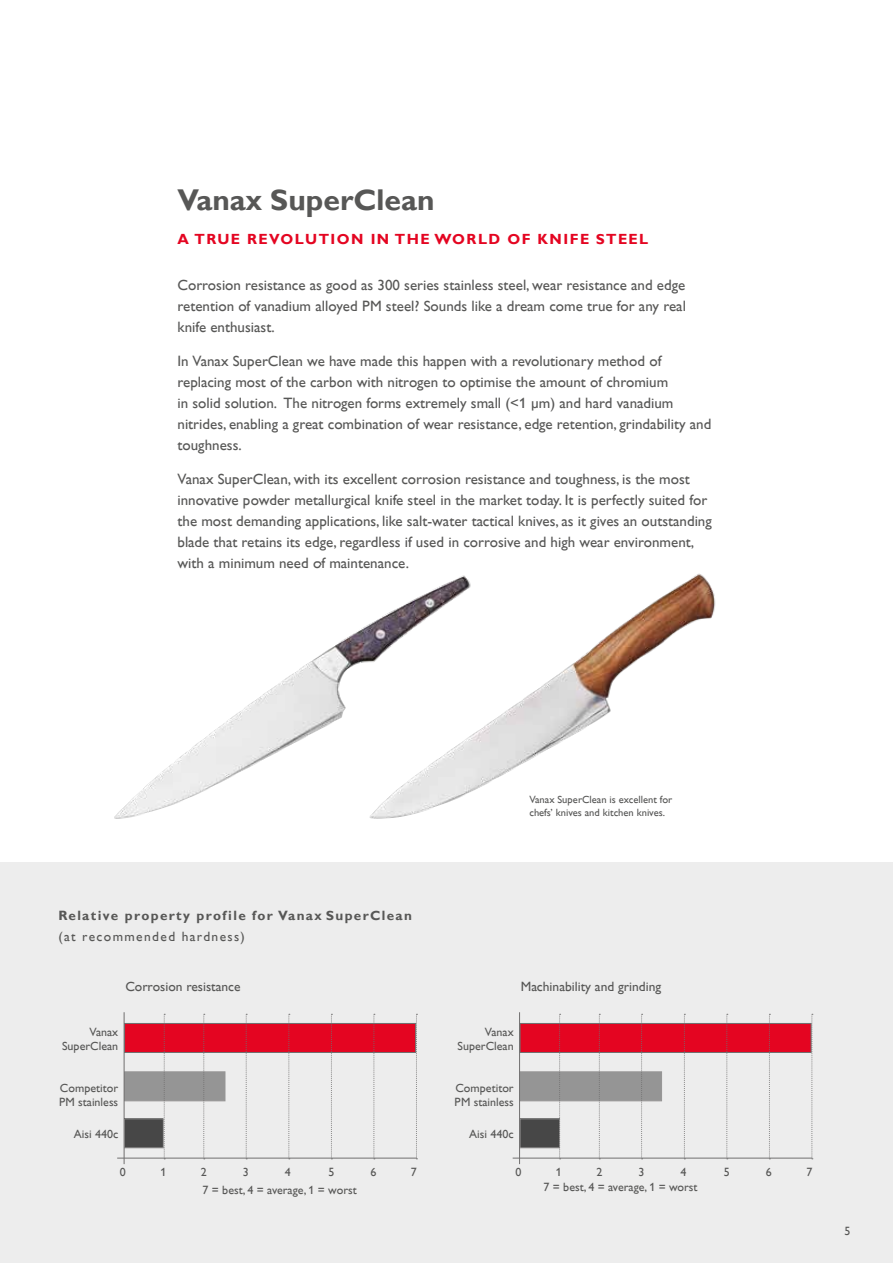
<style>
.page{position:relative;width:893px;height:1263px;background:#fff}
.page>*{position:absolute;margin:0;border:0;box-sizing:border-box;transform-origin:0 0}
.t1{font:700 30px "Assab Gill";color:#575756}
.t2{font:15px/21px "Assab Gill";color:#575756}
.t3{font:700 14.7px "Assab Gill";letter-spacing:.1em;color:#e40521}
.t4{font:13.5px "Assab Gill";color:#575756}
.t5{font:700 13.5px "Assab Gill";letter-spacing:.1em;color:#575756}
.t6{font:13.5px "Assab Gill";letter-spacing:.1em;color:#575756}
.t7{font:12px/14.4px "Assab Gill";color:#575756;text-align:right}
.t8{font:10.5px/12.6px "Assab Gill";color:#575756}
</style>
<div class="page">
<div style="left:0;top:863px;width:893px;height:400px;background:#ededed"></div>
<hr style="left:117px;top:1158px;width:300px;height:1px;background:#706f6f">
<div style="left:124px;top:1071px;width:101px;height:30px;background:#959595;border:1px solid #706f6f"></div>
<div style="left:124px;top:1023px;width:292px;height:30px;background:#e40521;border:1px solid #706f6f"></div>
<svg style="left:203px;top:1014px;width:2px;height:145px"></svg>
<svg style="left:288px;top:1014px;width:2px;height:145px"></svg>
<svg style="left:373px;top:1014px;width:2px;height:145px"></svg>
<svg style="left:164px;top:1014px;width:1px;height:145px"></svg>
<svg style="left:246px;top:1014px;width:1px;height:145px"></svg>
<svg style="left:331px;top:1014px;width:1px;height:145px"></svg>
<svg style="left:416px;top:1014px;width:1px;height:145px"></svg>
<hr style="left:124px;top:1012px;width:1px;height:152px;background:#706f6f">
<div style="left:124px;top:1119px;width:39px;height:29px;background:#474747"></div>
<div style="left:124px;top:1118px;width:40px;height:30px;border:1px solid #706f6f"></div>
<hr style="left:513px;top:1158px;width:299px;height:1px;background:#706f6f">
<div style="left:520px;top:1071px;width:142px;height:30px;background:#959595;border:1px solid #706f6f"></div>
<div style="left:520px;top:1119px;width:39px;height:29px;background:#474747"></div>
<div style="left:520px;top:1118px;width:40px;height:30px;border:1px solid #706f6f"></div>
<div style="left:520px;top:1023px;width:291px;height:30px;background:#e40521;border:1px solid #706f6f"></div>
<svg style="left:599px;top:1014px;width:1px;height:145px"></svg>
<svg style="left:684px;top:1014px;width:1px;height:145px"></svg>
<svg style="left:769px;top:1014px;width:1px;height:145px"></svg>
<svg style="left:559px;top:1014px;width:2px;height:145px"></svg>
<svg style="left:641px;top:1014px;width:2px;height:145px"></svg>
<svg style="left:726px;top:1014px;width:2px;height:145px"></svg>
<svg style="left:811px;top:1014px;width:2px;height:145px"></svg>
<hr style="left:519px;top:1012px;width:1px;height:152px;background:#706f6f">
<img style="left:518px;top:573px;width:198px;height:193px">
<img style="left:114px;top:575px;width:404px;height:244px">
<h1 class="t1" style="left:178px;top:183px;width:258px">Vanax SuperClean</h1>
<p class="t3" style="left:178px;top:230px;width:472px">A TRUE REVOLUTION IN THE WORLD OF KNIFE STEEL</p>
<p class="t2" style="left:178px;top:275px;width:510px;text-align:justify">Corrosion resistance as good as 300 series stainless steel, wear resistance and edge retention of vanadium alloyed PM steel? Sounds like a dream come true for any real knife enthusiast.</p>
<p class="t2" style="left:178px;top:350px;width:535px">In Vanax SuperClean we have made this happen with a revolutionary method of replacing most of the carbon with nitrogen to optimise the amount of chromium<br>in solid solution. The nitrogen forms extremely small (&lt;1 μm) and hard vanadium nitrides, enabling a great combination of wear resistance, edge retention, grindability and toughness.</p>
<p class="t2" style="left:178px;top:468px;width:536px">Vanax SuperClean, with its excellent corrosion resistance and toughness, is the most innovative powder metallurgical knife steel in the market today. It is perfectly suited for the most demanding applications, like salt-water tactical knives, as it gives an outstanding blade that retains its edge, regardless if used in corrosive and high wear environment, with a minimum need of maintenance.</p>
<p class="t8" style="left:529px;top:794px;width:144px">Vanax SuperClean is excellent for chefs’ knives and kitchen knives.</p>
<p class="t5" style="left:58px;top:908px;width:355px">Relative property profile for Vanax SuperClean</p>
<p class="t6" style="left:58px;top:929px;width:188px">(at recommended hardness)</p>
<p class="t4" style="left:125px;top:979px;width:117px">Corrosion resistance</p>
<p class="t4" style="left:521px;top:979px;width:142px">Machinability and grinding</p>
<p class="t7" style="left:62px;top:1024px;width:58px">Vanax<br>SuperClean</p>
<p class="t7" style="left:59px;top:1080px;width:61px;text-align:left">Competitor<br>PM stainless</p>
<p class="t7" style="left:74px;top:1126px;width:46px">Aisi 440c</p>
<p class="t7" style="left:458px;top:1024px;width:58px">Vanax<br>SuperClean</p>
<p class="t7" style="left:455px;top:1080px;width:61px;text-align:left">Competitor<br>PM stainless</p>
<p class="t7" style="left:469px;top:1126px;width:46px">Aisi 440c</p>
<p class="t7" style="left:120px;top:1165px;width:7px">0</p>
<p class="t7" style="left:160px;top:1165px;width:7px">1</p>
<p class="t7" style="left:201px;top:1165px;width:7px">2</p>
<p class="t7" style="left:243px;top:1165px;width:7px">3</p>
<p class="t7" style="left:285px;top:1165px;width:7px">4</p>
<p class="t7" style="left:328px;top:1165px;width:7px">5</p>
<p class="t7" style="left:370px;top:1165px;width:7px">6</p>
<p class="t7" style="left:411px;top:1165px;width:7px">7</p>
<p class="t7" style="left:203px;top:1183px;width:156px">7 = best, 4 = average, 1 = worst</p>
<p class="t7" style="left:515px;top:1165px;width:7px">0</p>
<p class="t7" style="left:556px;top:1165px;width:7px">1</p>
<p class="t7" style="left:596px;top:1165px;width:7px">2</p>
<p class="t7" style="left:638px;top:1165px;width:7px">3</p>
<p class="t7" style="left:680px;top:1165px;width:7px">4</p>
<p class="t7" style="left:724px;top:1165px;width:7px">5</p>
<p class="t7" style="left:766px;top:1165px;width:7px">6</p>
<p class="t7" style="left:806px;top:1165px;width:7px">7</p>
<p class="t7" style="left:543px;top:1180px;width:156px">7 = best, 4 = average, 1 = worst</p>
<p class="t7" style="left:844px;top:1224px;width:7px">5</p>
</div>
